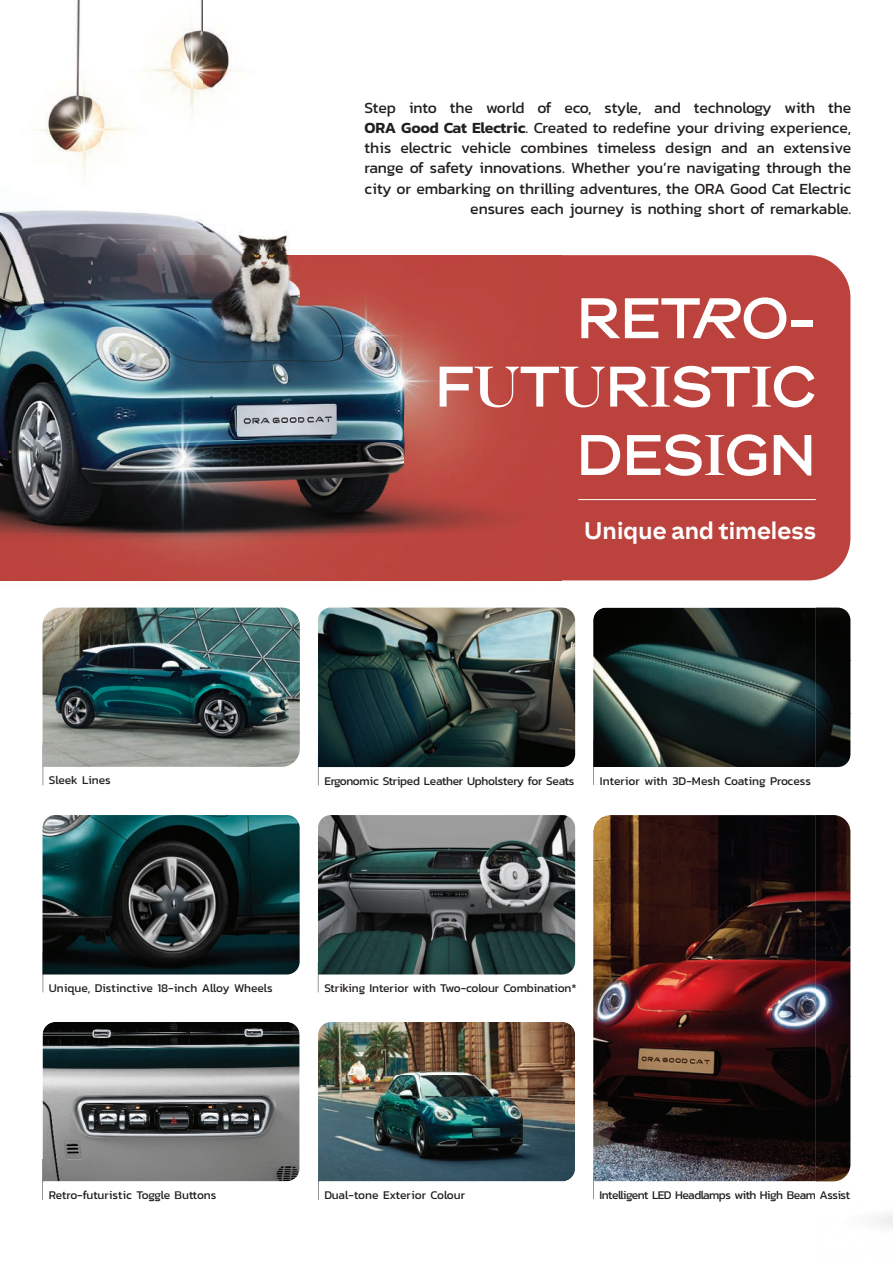
<style>
.page{position:relative;width:893px;height:1263px;background:#fff}
.page>*{position:absolute;margin:0;border:0;box-sizing:border-box;transform-origin:0 0}
.t1{font:57px/68.4px "OR Afunky Headline";color:#fff;text-align:right}
.t2{font:700 24px "OR Afunky Text";color:#fff}
.t3{font:15.75px/20.2px "Kanit";letter-spacing:-.005em;color:#231f20;text-align:right}
.t4{font:12px "Kanit";color:#231f20}
.t5{font:12px "Kanit";letter-spacing:-.025em;color:#231f20}
.s1{font-weight:600}
</style>
<div class="page">
<div style="left:561px;top:255px;width:289px;height:325px;background:#bc433d"></div>
<hr style="left:593px;top:1169px;width:1px;height:30px;background:#939598">
<img style="left:593px;top:815px;width:257px;height:366px">
<hr style="left:318px;top:755px;width:1px;height:30px;background:#939598">
<img style="left:318px;top:608px;width:257px;height:159px">
<hr style="left:318px;top:962px;width:1px;height:30px;background:#939598">
<img style="left:318px;top:815px;width:257px;height:159px">
<hr style="left:318px;top:1169px;width:1px;height:30px;background:#939598">
<img style="left:318px;top:1022px;width:257px;height:159px">
<svg style="left:318px;top:1169px;width:1px;height:12px"></svg>
<hr style="left:593px;top:740px;width:1px;height:45px;background:#939598">
<img style="left:593px;top:608px;width:223px;height:159px">
<hr style="left:43px;top:745px;width:1px;height:40px;background:#939598">
<img style="left:43px;top:608px;width:257px;height:159px">
<hr style="left:43px;top:952px;width:1px;height:40px;background:#939598">
<img style="left:43px;top:815px;width:257px;height:159px">
<hr style="left:43px;top:1159px;width:1px;height:40px;background:#939598">
<img style="left:43px;top:1022px;width:257px;height:159px">
<svg style="left:43px;top:1159px;width:1px;height:22px"></svg>
<img style="left:0;top:0;width:561px;height:581px">
<hr style="left:578px;top:499px;width:238px;height:1px;background:#fff">
<img style="left:816px;top:607px;width:35px;height:302px">
<img style="left:850px;top:909px;width:1px;height:202px">
<img style="left:816px;top:1111px;width:77px;height:117px">
<img style="left:816px;top:1191px;width:34px;height:11px">
<p class="t3" style="left:365px;top:97px;width:488px">Step into the world of eco, style, and technology with the <span class="s1">ORA Good Cat Electric</span>. Created to redefine your driving experience, this electric vehicle combines timeless design and an extensive range of safety innovations. Whether you’re navigating through the city or embarking on thrilling adventures, the ORA Good Cat Electric ensures each journey is nothing short of remarkable.</p>
<h1 class="t1" style="left:435px;top:289px;width:382px">RETRO-<br>FUTURISTIC<br>DESIGN</h1>
<h2 class="t2" style="left:584px;top:521px;width:233px">Unique and timeless</h2>
<p class="t4" style="left:49px;top:771px;width:63px">Sleek Lines</p>
<p class="t4" style="left:600px;top:772px;width:213px">Interior with 3D-Mesh Coating Process</p>
<p class="t5" style="left:324px;top:771px;width:251px">Ergonomic Striped Leather Upholstery for Seats</p>
<p class="t4" style="left:49px;top:979px;width:225px">Unique, Distinctive 18-inch Alloy Wheels</p>
<p class="t5" style="left:324px;top:979px;width:254px">Striking Interior with Two-colour Combination*</p>
<p class="t4" style="left:49px;top:1186px;width:169px">Retro-futuristic Toggle Buttons</p>
<p class="t4" style="left:324px;top:1186px;width:142px">Dual-tone Exterior Colour</p>
<p class="t5" style="left:599px;top:1186px;width:252px">Intelligent LED Headlamps with High Beam Assist</p>
</div>
